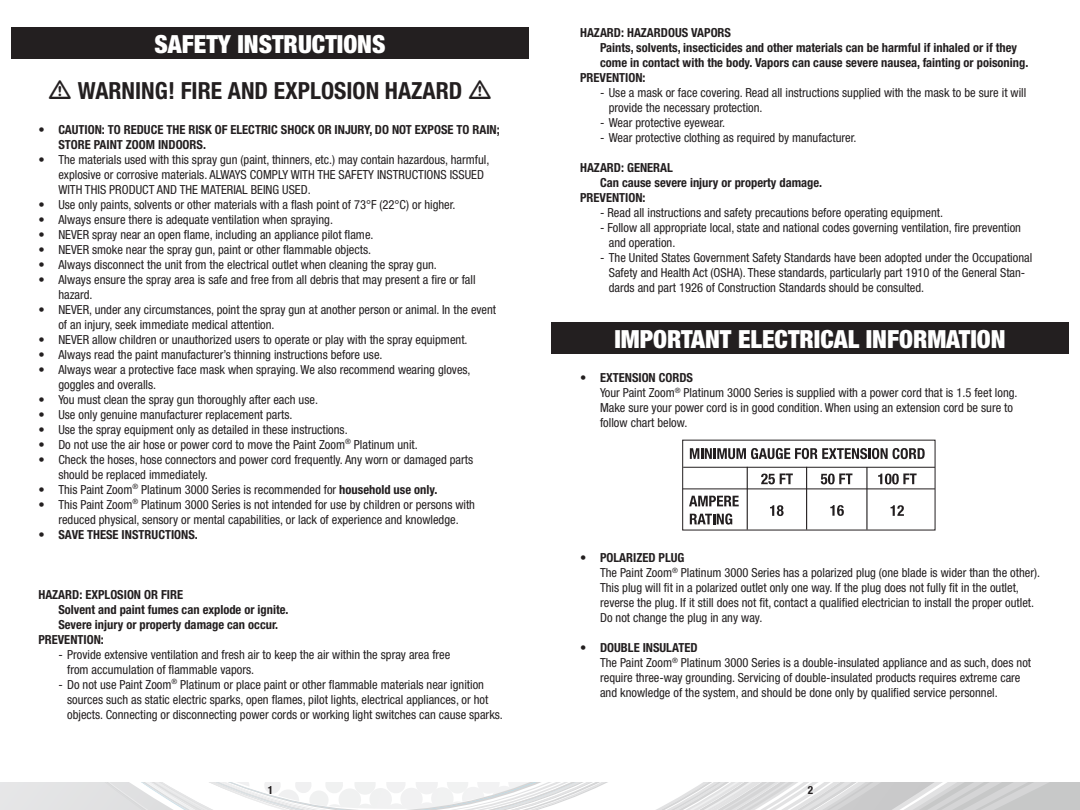
<style>
.page{position:relative;width:1080px;height:810px;background:#fff}
.page>*{position:absolute;margin:0;border:0;box-sizing:border-box;transform-origin:0 0}
.t1{font:900 condensed 25px "Helvetica Neue";color:#fff}
.t2{font:700 condensed 23.62px "Helvetica Neue";color:#231f20}
.t3{font:condensed 12.5px/15px "Helvetica Neue";color:#231f20}
.t4{font:700 condensed 12.5px/15px "Helvetica Neue";color:#231f20}
.t5{font:700 condensed 11.25px "Helvetica Neue";color:#231f20}
.s1{font-weight:400}
.s2{font-weight:700}
</style>
<div class="page">
<svg style="left:0;top:783px;width:1080px;height:27px"></svg>
<div style="left:11px;top:28px;width:518px;height:31px;background:#231f20"></div>
<div style="left:551px;top:322px;width:518px;height:32px;background:#231f20"></div>
<svg style="left:690px;top:448px;width:235px;height:11px"></svg>
<svg style="left:689px;top:496px;width:50px;height:10px"></svg>
<svg style="left:690px;top:513px;width:42px;height:12px"></svg>
<svg style="left:761px;top:473px;width:32px;height:11px"></svg>
<svg style="left:821px;top:473px;width:31px;height:11px"></svg>
<svg style="left:878px;top:473px;width:39px;height:11px"></svg>
<svg style="left:770px;top:505px;width:14px;height:11px"></svg>
<svg style="left:830px;top:505px;width:14px;height:11px"></svg>
<svg style="left:891px;top:505px;width:13px;height:11px"></svg>
<hr style="left:683px;top:488px;width:252px;height:1px;background:#231f20">
<hr style="left:683px;top:467px;width:252px;height:1px;background:#231f20">
<hr style="left:747px;top:467px;width:1px;height:63px;background:#231f20">
<hr style="left:806px;top:467px;width:1px;height:63px;background:#231f20">
<hr style="left:866px;top:467px;width:2px;height:63px;background:#231f20">
<h1 class="t1" style="left:154px;top:29px;width:233px">SAFETY INSTRUCTIONS</h1>
<h2 class="t2" style="left:78px;top:76px;width:386px">WARNING! FIRE AND EXPLOSION HAZARD</h2>
<p class="t4" style="left:58px;top:121px;width:443px;text-indent:-20px"><span class="s1">•</span> CAUTION: TO REDUCE THE RISK OF ELECTRIC SHOCK OR INJURY, DO NOT EXPOSE TO RAIN;<br>STORE PAINT ZOOM INDOORS.</p>
<p class="t3" style="left:58px;top:152px;width:433px;text-indent:-20px">• The materials used with this spray gun (paint, thinners, etc.) may contain hazardous, harmful, explosive or corrosive materials. ALWAYS COMPLY WITH THE SAFETY INSTRUCTIONS ISSUED<br>WITH THIS PRODUCT AND THE MATERIAL BEING USED.</p>
<p class="t3" style="left:38px;top:197px;width:419px">• Use only paints, solvents or other materials with a flash point of 73°F (22°C) or higher.</p>
<p class="t3" style="left:38px;top:212px;width:296px">• Always ensure there is adequate ventilation when spraying.</p>
<p class="t3" style="left:38px;top:227px;width:337px">• NEVER spray near an open flame, including an appliance pilot flame.</p>
<p class="t3" style="left:38px;top:242px;width:334px">• NEVER smoke near the spray gun, paint or other flammable objects.</p>
<p class="t3" style="left:38px;top:257px;width:400px">• Always disconnect the unit from the electrical outlet when cleaning the spray gun.</p>
<p class="t3" style="left:58px;top:272px;width:419px;text-indent:-20px">• Always ensure the spray area is safe and free from all debris that may present a fire or fall hazard.</p>
<p class="t3" style="left:58px;top:302px;width:439px;text-indent:-20px">• NEVER, under any circumstances, point the spray gun at another person or animal. In the event of an injury, seek immediate medical attention.</p>
<p class="t3" style="left:38px;top:332px;width:431px">• NEVER allow children or unauthorized users to operate or play with the spray equipment.</p>
<p class="t3" style="left:38px;top:347px;width:346px">• Always read the paint manufacturer’s thinning instructions before use.</p>
<p class="t3" style="left:58px;top:362px;width:414px;text-indent:-20px">• Always wear a protective face mask when spraying. We also recommend wearing gloves, goggles and overalls.</p>
<p class="t3" style="left:38px;top:392px;width:281px">• You must clean the spray gun thoroughly after each use.</p>
<p class="t3" style="left:38px;top:407px;width:256px">• Use only genuine manufacturer replacement parts.</p>
<p class="t3" style="left:38px;top:422px;width:311px">• Use the spray equipment only as detailed in these instructions.</p>
<p class="t3" style="left:38px;top:437px;width:381px">• Do not use the air hose or power cord to move the Paint Zoom<sup>®</sup> Platinum unit.</p>
<p class="t3" style="left:58px;top:452px;width:416px;text-indent:-20px">• Check the hoses, hose connectors and power cord frequently. Any worn or damaged parts should be replaced immediately.</p>
<p class="t3" style="left:38px;top:482px;width:400px">• This Paint Zoom<sup>®</sup> Platinum 3000 Series is recommended for <span class="s2">household use only.</span></p>
<p class="t3" style="left:38px;top:497px;width:438px;text-align:center">• This Paint Zoom<sup>®</sup> Platinum 3000 Series is not intended for use by children or persons with reduced physical, sensory or mental capabilities, or lack of experience and knowledge.</p>
<p class="t4" style="left:38px;top:526px;width:161px"><span class="s1">•</span> SAVE THESE INSTRUCTIONS.</p>
<p class="t4" style="left:38px;top:586px;width:146px">HAZARD: EXPLOSION OR FIRE</p>
<p class="t4" style="left:58px;top:601px;width:232px">Solvent and paint fumes can explode or ignite.</p>
<p class="t4" style="left:58px;top:616px;width:221px">Severe injury or property damage can occur.</p>
<p class="t4" style="left:38px;top:631px;width:67px">PREVENTION:</p>
<p class="t3" style="left:67px;top:647px;width:385px;text-indent:-9px">- Provide extensive ventilation and fresh air to keep the air within the spray area free from accumulation of flammable vapors.</p>
<p class="t3" style="left:67px;top:677px;width:437px;text-indent:-9px">- Do not use Paint Zoom<sup>®</sup> Platinum or place paint or other flammable materials near ignition sources such as static electric sparks, open flames, pilot lights, electrical appliances, or hot objects. Connecting or disconnecting power cords or working light switches can cause sparks.</p>
<p class="t4" style="left:580px;top:25px;width:152px">HAZARD: HAZARDOUS VAPORS</p>
<p class="t4" style="left:600px;top:40px;width:419px">Paints, solvents, insecticides and other materials can be harmful if inhaled or if they</p>
<p class="t4" style="left:600px;top:55px;width:430px">come in contact with the body. Vapors can cause severe nausea, fainting or poisoning.</p>
<p class="t4" style="left:580px;top:70px;width:67px">PREVENTION:</p>
<p class="t3" style="left:609px;top:85px;width:419px;text-indent:-9px">- Use a mask or face covering. Read all instructions supplied with the mask to be sure it will provide the necessary protection.</p>
<p class="t3" style="left:600px;top:115px;width:127px">- Wear protective eyewear.</p>
<p class="t3" style="left:600px;top:130px;width:258px">- Wear protective clothing as required by manufacturer.</p>
<p class="t4" style="left:580px;top:160px;width:94px">HAZARD: GENERAL</p>
<p class="t4" style="left:600px;top:175px;width:224px">Can cause severe injury or property damage.</p>
<p class="t4" style="left:580px;top:190px;width:67px">PREVENTION:</p>
<p class="t3" style="left:600px;top:205px;width:344px">- Read all instructions and safety precautions before operating equipment.</p>
<p class="t3" style="left:609px;top:220px;width:414px;text-indent:-9px">- Follow all appropriate local, state and national codes governing ventilation, fire prevention and operation.</p>
<p class="t3" style="left:609px;top:250px;width:425px;text-indent:-9px">- The United States Government Safety Standards have been adopted under the Occupational<br>Safety and Health Act (OSHA). These standards, particularly part 1910 of the General Stan&shy;dards and part 1926 of Construction Standards should be consulted.</p>
<h1 class="t1" style="left:614px;top:324px;width:393px">IMPORTANT ELECTRICAL INFORMATION</h1>
<p class="t3" style="left:600px;top:370px;width:419px;text-indent:-20px">• <span class="s2">EXTENSION CORDS<br></span>Your Paint Zoom<sup>®</sup> Platinum 3000 Series is supplied with a power cord that is 1.5 feet long.<br>Make sure your power cord is in good condition. When using an extension cord be sure to follow chart below.</p>
<p class="t3" style="left:600px;top:550px;width:442px;text-indent:-20px">• <span class="s2">POLARIZED PLUG<br></span>The Paint Zoom<sup>®</sup> Platinum 3000 Series has a polarized plug (one blade is wider than the other).<br>This plug will fit in a polarized outlet only one way. If the plug does not fully fit in the outlet, reverse the plug. If it still does not fit, contact a qualified electrician to install the proper outlet.<br>Do not change the plug in any way.</p>
<p class="t3" style="left:600px;top:640px;width:433px;text-indent:-20px">• <span class="s2">DOUBLE INSULATED<br></span>The Paint Zoom<sup>®</sup> Platinum 3000 Series is a double-insulated appliance and as such, does not require three-way grounding. Servicing of double-insulated products requires extreme care and knowledge of the system, and should be done only by qualified service personnel.</p>
<p class="t5" style="left:268px;top:783px;width:7px">1</p>
<p class="t5" style="left:808px;top:783px;width:7px">2</p>
</div>
